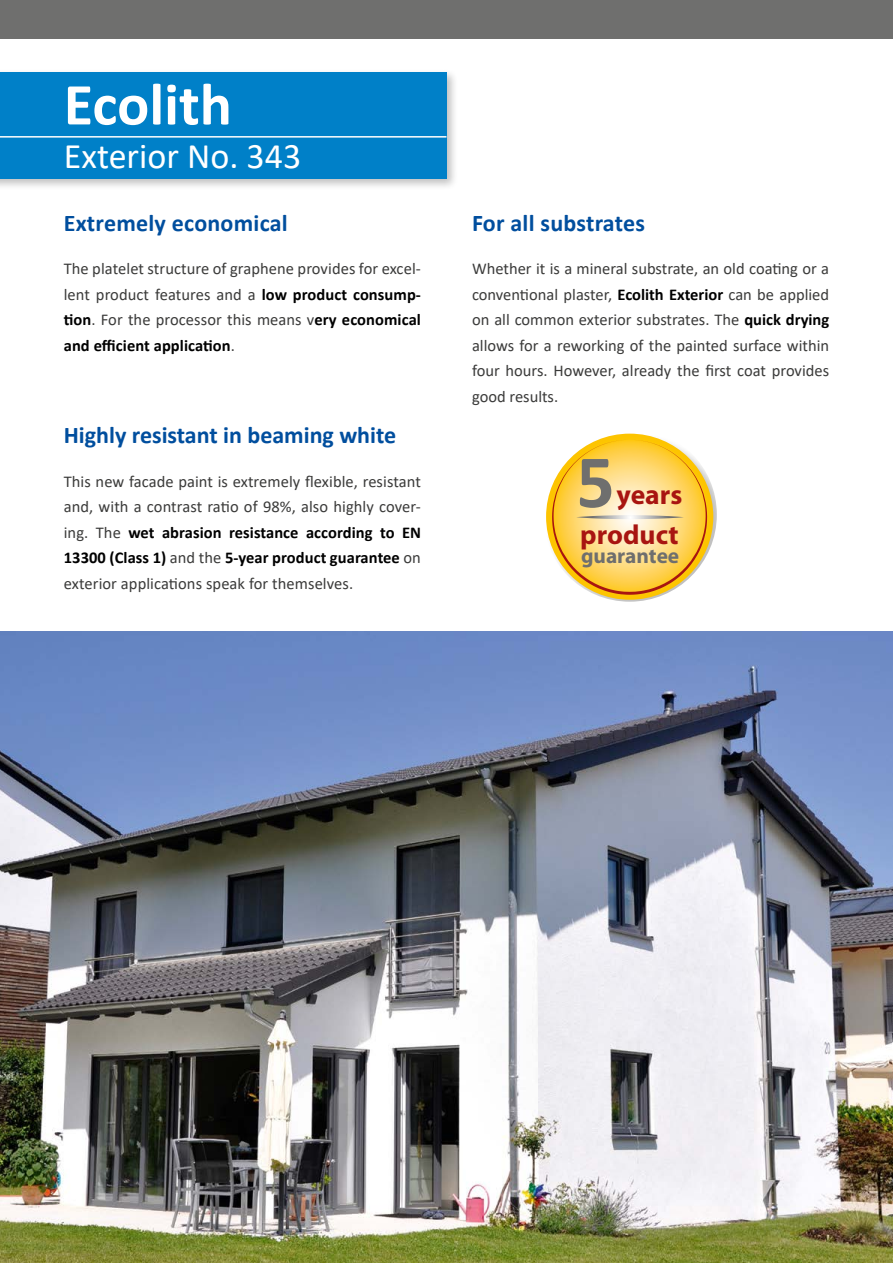
<style>
.page{position:relative;width:893px;height:1263px;background:#fff}
.page>*{position:absolute;margin:0;border:0;box-sizing:border-box;transform-origin:0 0}
.t1{font:700 75.9px "Calibri";color:#6f6f6e}
.t2{font:700 60px "Calibri";color:#fff}
.t3{font:36px "Calibri";color:#fff}
.t4{font:700 27.6px/39.5px "Myriad";color:#a81511;text-align:right}
.t5{font:700 24px "Calibri";color:#004e9e}
.t6{font:700 21.45px "Myriad";color:#6f6f6e}
.t7{font:16.5px/25.5px "Calibri";letter-spacing:.005em;color:#3b3b3a;text-align:justify}
.s1{font-weight:700;color:#000}
</style>
<div class="page">
<img style="left:0;top:631px;width:893px;height:632px">
<div style="left:546px;top:433px;width:171px;height:169px;background:#000;opacity:.25"></div>
<svg style="left:546px;top:434px;width:167px;height:166px"></svg>
<div style="left:0;top:69px;width:459px;height:122px;background:#000;opacity:.25"></div>
<div style="left:0;top:72px;width:446px;height:107px;background:#0080c8"></div>
<hr style="left:0;top:136px;width:446px;height:2px;background:#fff">
<div style="left:0;top:0;width:893px;height:38px;background:#6f6f6e"></div>
<h2 class="t2" style="left:64px;top:62px;width:170px">Ecolith</h2>
<h2 class="t2" style="left:80px;top:77px;width:170px">Ecolith</h2>
<h3 class="t3" style="left:64px;top:131px;width:239px">Exterior No. 343</h3>
<h3 class="t5" style="left:64px;top:206px;width:226px">Extremely economical</h3>
<p class="t7" style="left:64px;top:255px;width:359px">The platelet structure of graphene provides for excel&shy;lent product features and a <span class="s1">low product consump&shy;tion</span>. For the processor this means v<span class="s1">ery economical and efficient application</span>.</p>
<h3 class="t5" style="left:64px;top:418px;width:334px">Highly resistant in beaming white</h3>
<p class="t7" style="left:64px;top:468px;width:359px">This new facade paint is extremely flexible, resistant and, with a contrast ratio of 98%, also highly cover&shy;ing. The <span class="s1">wet abrasion resistance according to EN 13300 (Class 1)</span> and the <span class="s1">5-year product guarantee</span> on exterior applications speak for themselves.</p>
<h3 class="t5" style="left:472px;top:206px;width:174px">For all substrates</h3>
<p class="t7" style="left:472px;top:255px;width:359px">Whether it is a mineral substrate, an old coating or a conventional plaster, <span class="s1">Ecolith Exterior</span> can be applied on all common exterior substrates. The <span class="s1">quick drying </span>allows for a reworking of the painted surface within four hours. However, already the first coat provides good results.</p>
<h1 class="t1" style="left:576px;top:433px;width:40px">5</h1>
<h3 class="t4" style="left:580px;top:476px;width:104px">years product</h3>
<h3 class="t6" style="left:581px;top:545px;width:100px">guarantee</h3>
</div>
